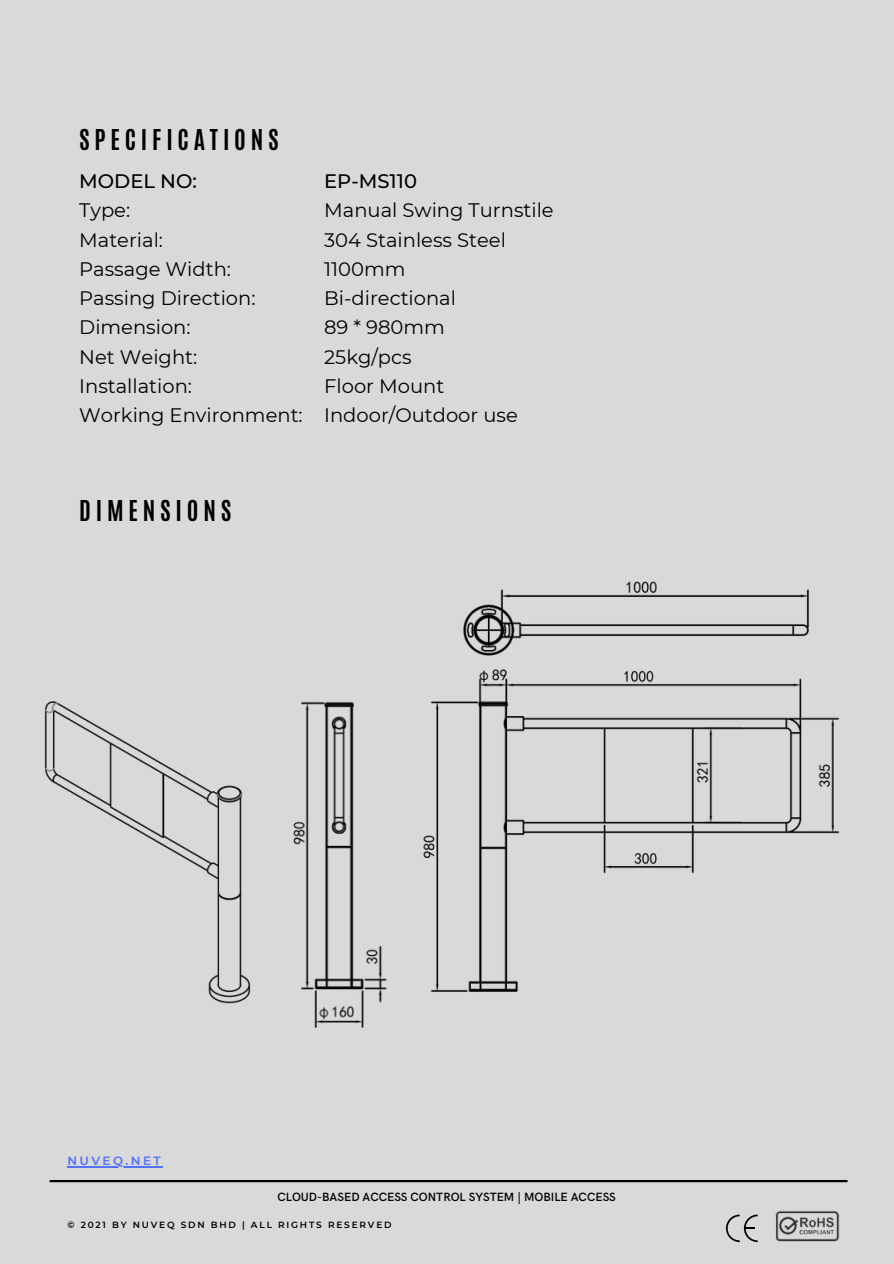
<style>
.page{position:relative;width:894px;height:1264px;background:#fff}
.page>*{position:absolute;margin:0;border:0;box-sizing:border-box;transform-origin:0 0}
.t1{font:700 24px "Antonio";letter-spacing:.2em;color:#000}
.t2{font:19.5px/29.2px "Montserrat";color:#000}
.t3{font:600 12px "HK Grotesk";color:#000}
.t4{font:600 12px "Montserrat";letter-spacing:.2em;color:#5271ff}
.t5{font:600 9px "Montserrat";letter-spacing:.2em;color:#000}
.s1{font-weight:500}
</style>
<div class="page">
<div style="left:0;top:0;width:893px;height:1263px;background:#d9d9d9"></div>
<hr style="left:50px;top:1179px;width:797px;height:3px;background:#000">
<img style="left:775px;top:1211px;width:64px;height:31px">
<svg style="left:726px;top:1214px;width:31px;height:28px"></svg>
<img style="left:44px;top:701px;width:207px;height:303px">
<img style="left:293px;top:701px;width:94px;height:327px">
<img style="left:423px;top:673px;width:417px;height:319px">
<img style="left:463px;top:581px;width:346px;height:92px">
<hr style="left:67px;top:1166px;width:96px;height:1px;background:#5271ff">
<p class="t1" style="left:79px;top:122px;width:201px">SPECIFICATIONS</p>
<p class="t2" style="left:79px;top:166px;width:225px"><span class="s1">MODEL NO:<br></span>Type:<br>Material:<br>Passage Width:<br>Passing Direction:<br>Dimension:<br>Net Weight:<br>Installation:<br>Working Environment:</p>
<p class="t2" style="left:324px;top:166px;width:231px"><span class="s1">EP-MS110<br></span>Manual Swing Turnstile<br>304 Stainless Steel<br>1100mm<br>Bi-directional<br>89 * 980mm<br>25kg/pcs<br>Floor Mount<br>Indoor/Outdoor use</p>
<p class="t1" style="left:79px;top:493px;width:154px">DIMENSIONS</p>
<p class="t4" style="left:67px;top:1153px;width:95px">NUVEQ.NET</p>
<h3 class="t3" style="left:277px;top:1190px;width:340px">CLOUD-BASED ACCESS CONTROL SYSTEM | MOBILE ACCESS</h3>
<h3 class="t5" style="left:67px;top:1219px;width:325px">© 2021 BY NUVEQ SDN BHD | ALL RIGHTS RESERVED</h3>
</div>
